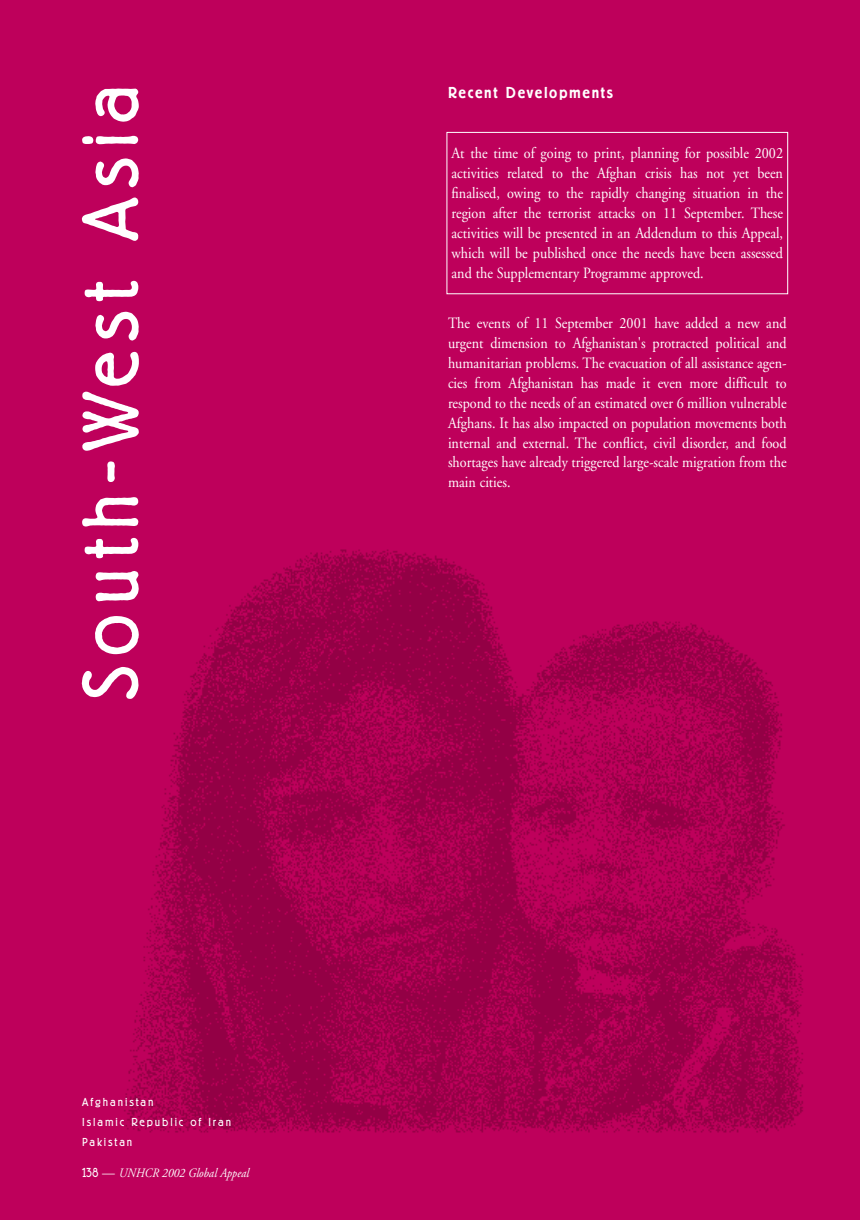
<style>
.page{position:relative;width:860px;height:1220px;background:#be005b}
.page>*{position:absolute;margin:0;border:0;box-sizing:border-box;transform-origin:0 0}
.t1{font:300 78.3px "Berliner Grotesk";letter-spacing:.11em;color:#fff}
.t2{font:15.6px/20px "Adobe Garamond";color:#fff;text-align:justify;scale:.9 1}
.t3{font:500 15.6px "Berliner Grotesk";letter-spacing:.105em;color:#fff}
.t4{font:italic 12.9px "Adobe Garamond";color:#fff;scale:.9 1}
.t5{font:300 11.4px/20px "Berliner Grotesk";letter-spacing:.17em;color:#fff}
.s1{font-family:"Berliner Grotesk";font-weight:300;font-style:normal}
.s2{font-style:normal;font-size:14.25px}
</style>
<div class="page">
<img style="left:124px;top:549px;width:679px;height:584px">
<div style="left:446px;top:132px;width:342px;height:162px;border:1px solid #fff"></div>
<h1 class="t1" style="left:82px;top:701px;width:618px;rotate:-90deg">South-West Asia</h1>
<p class="t5" style="left:82px;top:1092px;width:150px">Afghanistan<br>Islamic Republic of Iran<br>Pakistan</p>
<p class="t4" style="left:82px;top:1168px;width:186px"><span class="s1">138</span> <span class="s2">—</span> UNHCR 2002 Global Appeal</p>
<p class="t3" style="left:448px;top:87px;width:166px">Recent Developments</p>
<p class="t2" style="left:451px;top:145px;width:370px">At the time of going to print, planning for possible 2002 activities related to the Afghan crisis has not yet been finalised, owing to the rapidly changing situation in the region after the terrorist attacks on 11 September. These activities will be presented in an Addendum to this Appeal, which will be published once the needs have been assessed and the Supplementary Programme approved.</p>
<p class="t2" style="left:448px;top:314px;width:378px">The events of 11 September 2001 have added a new and urgent dimension to Afghanistan's protracted political and humanitarian problems. The evacuation of all assistance agen&shy;cies from Afghanistan has made it even more difficult to respond to the needs of an estimated over 6 million vulnerable Afghans. It has also impacted on population movements both internal and external. The conflict, civil disorder, and food shortages have already triggered large-scale migration from the main cities.</p>
</div>
